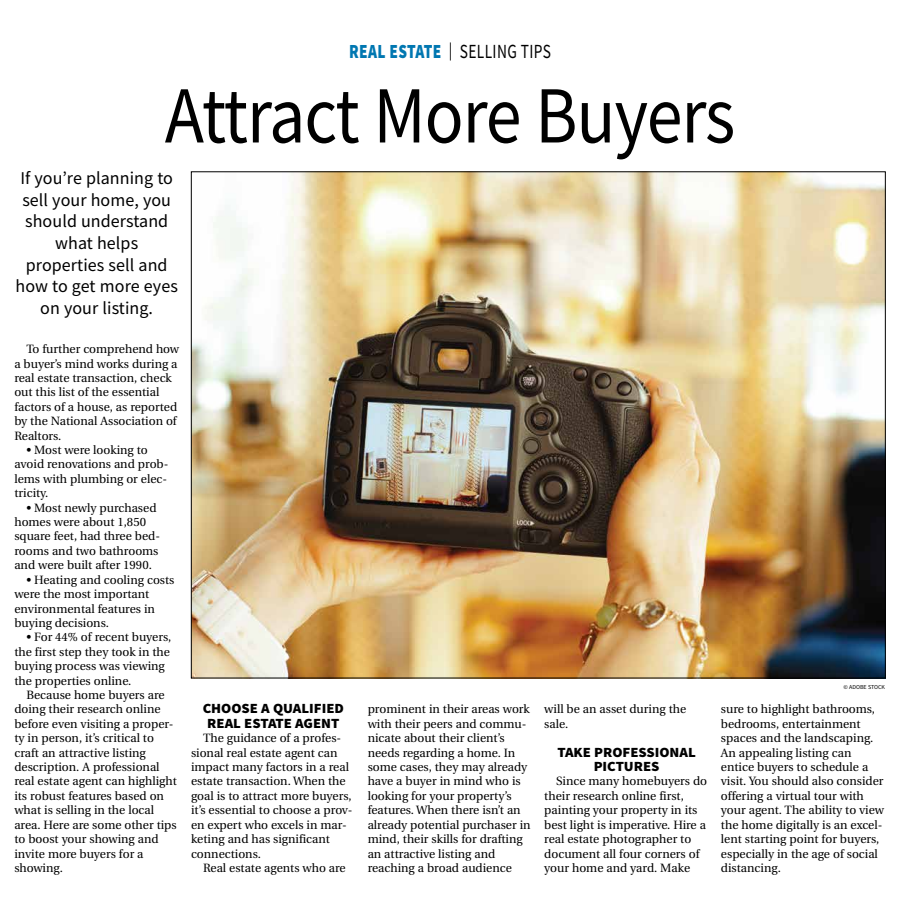
<style>
.page{position:relative;width:900px;height:908px;background:#fff}
.page>*{position:absolute;margin:0;border:0;box-sizing:border-box;transform-origin:0 0}
.t1{font:81px "Source Sans Pro";letter-spacing:-.015em;color:#000;scale:.89 1}
.t2{font:20px "Source Sans Pro";letter-spacing:.025em;color:#000;scale:.77 1}
.t3{font:18px/21.6px "Source Sans Pro";letter-spacing:.005em;color:#000;text-align:center}
.t4{font:900 14px/14.4px "Source Sans Pro";color:#000;text-align:center;scale:1.05 1}
.t5{font:12px/14.4px "Utopia";color:#000}
.t6{font:6px "Source Sans Pro";color:#000}
.s1{font-weight:900;color:#0077b1}
.s2{font-size:18px}
</style>
<div class="page">
<img style="left:193px;top:173px;width:691px;height:503px">
<h2 class="t2" style="left:349px;top:39px;width:264px"><span class="s1">REAL ESTATE</span> <span class="s2">|</span> SELLING TIPS</h2>
<h1 class="t1" style="left:165px;top:64px;width:642px">Attract More Buyers</h1>
<h3 class="t3" style="left:16px;top:167px;width:164px">If you’re planning to sell your home, you should understand what helps properties sell and how to get more eyes on your listing.</h3>
<p class="t5" style="left:14px;top:342px;width:166px;text-indent:12px">To further comprehend how a buyer’s mind works during a real estate transaction, check out this list of the essential factors of a house, as reported by the National Association of<br>Realtors.</p>
<p class="t5" style="left:14px;top:443px;width:156px;text-indent:12px">• Most were looking to avoid renovations and prob&shy;lems with plumbing or elec&shy;tricity.</p>
<p class="t5" style="left:14px;top:500px;width:147px;text-indent:12px">• Most newly purchased homes were about 1,850 square feet, had three bed&shy;rooms and two bathrooms and were built after 1990.</p>
<p class="t5" style="left:14px;top:572px;width:162px;text-indent:12px">• Heating and cooling costs were the most important environmental features in buying decisions.</p>
<p class="t5" style="left:14px;top:630px;width:158px;text-indent:12px">• For 44% of recent buyers, the first step they took in the buying process was viewing the properties online.</p>
<p class="t5" style="left:14px;top:687px;width:164px;text-indent:12px">Because home buyers are doing their research online before even visiting a proper&shy;ty in person, it’s critical to craft an attractive listing description. A professional real estate agent can highlight its robust features based on what is selling in the local area. Here are some other tips to boost your showing and invite more buyers for a showing.</p>
<p class="t4" style="left:203px;top:701px;width:136px">CHOOSE A QUALIFIED<br>REAL ESTATE AGENT</p>
<p class="t5" style="left:191px;top:731px;width:163px;text-indent:12px">The guidance of a profes&shy;sional real estate agent can impact many factors in a real estate transaction. When the goal is to attract more buyers, it’s essential to choose a prov&shy;en expert who excels in mar&shy;keting and has significant connections.</p>
<p class="t5" style="left:203px;top:860px;width:144px">Real estate agents who are</p>
<p class="t5" style="left:368px;top:702px;width:164px">prominent in their areas work with their peers and commu&shy;nicate about their client’s needs regarding a home. In some cases, they may already have a buyer in mind who is looking for your property’s features. When there isn’t an already potential purchaser in mind, their skills for drafting an attractive listing and reaching a broad audience</p>
<p class="t5" style="left:544px;top:702px;width:143px">will be an asset during the sale.</p>
<p class="t4" style="left:557px;top:744px;width:133px">TAKE PROFESSIONAL<br>PICTURES</p>
<p class="t5" style="left:544px;top:774px;width:164px;text-indent:12px">Since many homebuyers do their research online first, painting your property in its best light is imperative. Hire a real estate photographer to document all four corners of your home and yard. Make</p>
<p class="t6" style="left:844px;top:683px;width:43px">© ADOBE STOCK</p>
<p class="t5" style="left:721px;top:702px;width:165px">sure to highlight bathrooms, bedrooms, entertainment spaces and the landscaping.<br>An appealing listing can entice buyers to schedule a visit. You should also consider offering a virtual tour with your agent. The ability to view the home digitally is an excel&shy;lent starting point for buyers, especially in the age of social distancing.</p>
</div>
